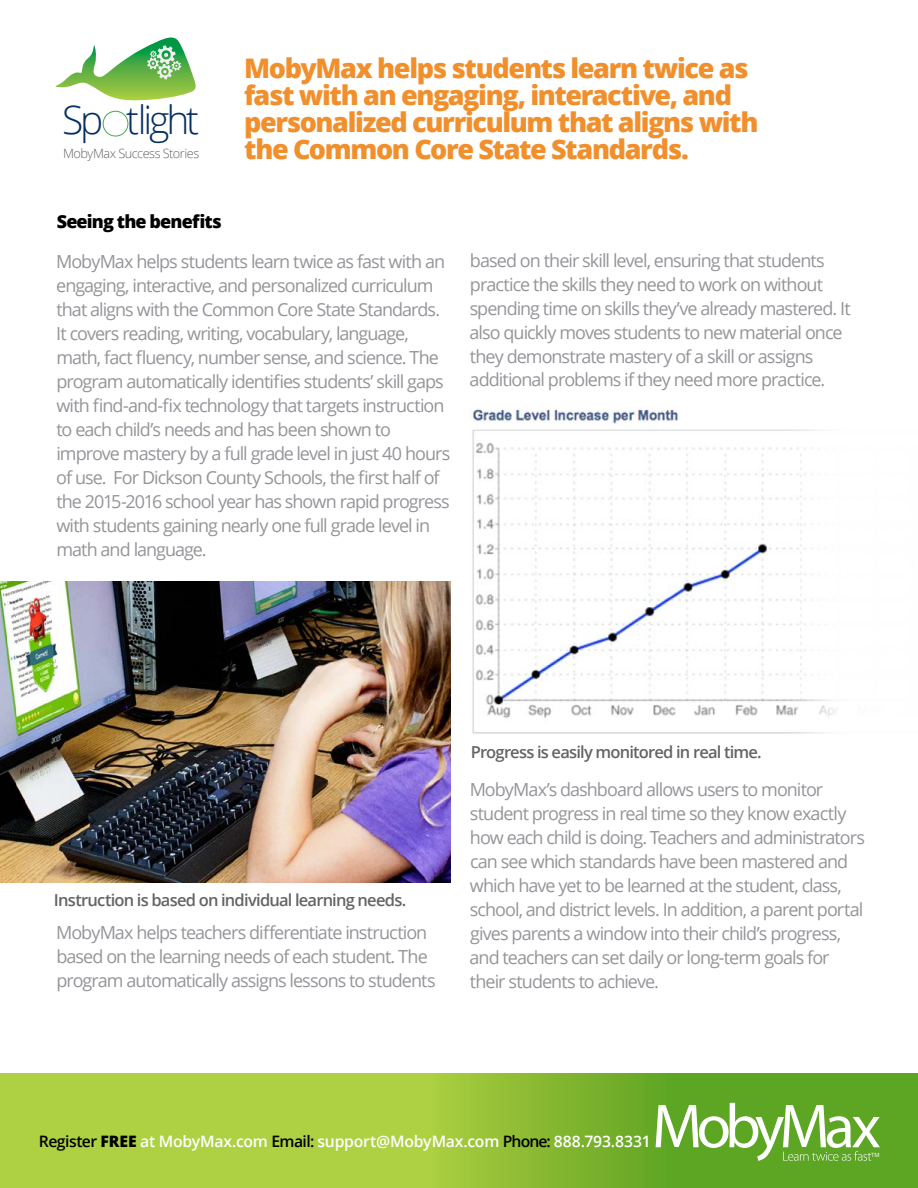
<style>
.page{position:relative;width:918px;height:1188px;background:#fff}
.page>*{position:absolute;margin:0;border:0;box-sizing:border-box;transform-origin:0 0}
.t1{font:300 39px "Open Sans";letter-spacing:-.08em;color:#052f61}
.t2{font:800 27px/27px "Open Sans";letter-spacing:-.05em;color:#f18f2c}
.t3{font:18px/24px "Open Sans";letter-spacing:-.055em;color:#949599}
.t4{font:800 18px "Open Sans";letter-spacing:-.045em;color:#000}
.t5{font:600 16.5px "Open Sans";letter-spacing:-.05em;color:#636466}
.t6{font:600 15.75px "Open Sans";letter-spacing:-.02em;color:#fff}
.t7{font:300 12.75px "Open Sans";letter-spacing:-.035em;color:#636466}
.t8{font:5.85px "Open Sans";color:#fff}
.s1{color:#000}
.s2{font-weight:800;color:#000}
</style>
<div class="page">
<div style="left:0;top:1074px;width:918px;height:114px;background:#add142"></div>
<svg style="left:286px;top:1073px;width:632px;height:115px"></svg>
<svg style="left:656px;top:1103px;width:224px;height:58px;background:#8bbf63"></svg>
<svg style="left:55px;top:38px;width:141px;height:63px"></svg>
<div style="left:103px;top:111px;width:25px;height:26px;border:1px solid #41ad49;border-radius:50%"></div>
<img style="left:0;top:581px;width:450px;height:301px">
<img style="left:467px;top:406px;width:370px;height:328px">
<h1 class="t1" style="left:62px;top:93px;width:139px">Spotlight</h1>
<p class="t7" style="left:63px;top:145px;width:138px">MobyMax Success Stories</p>
<h2 class="t2" style="left:244px;top:53px;width:516px">MobyMax helps students learn twice as fast with an engaging, interactive, and personalized curriculum that aligns with the Common Core State Standards.</h2>
<p class="t4" style="left:57px;top:207px;width:166px">Seeing the benefits</p>
<p class="t3" style="left:56px;top:249px;width:396px">MobyMax helps students learn twice as fast with an engaging, interactive, and personalized curriculum that aligns with the Common Core State Standards.<br>It covers reading, writing, vocabulary, language, math, fact fluency, number sense, and science. The program automatically identifies students’ skill gaps with find-and-fix technology that targets instruction to each child’s needs and has been shown to improve mastery by a full grade level in just 40 hours of use. For Dickson County Schools, the first half of the 2015-2016 school year has shown rapid progress with students gaining nearly one full grade level in math and language.</p>
<p class="t3" style="left:470px;top:248px;width:383px">based on their skill level, ensuring that students practice the skills they need to work on without spending time on skills they’ve already mastered. It also quickly moves students to new material once they demonstrate mastery of a skill or assigns additional problems if they need more practice.</p>
<p class="t5" style="left:54px;top:889px;width:354px">Instruction is based on individual learning needs.</p>
<p class="t3" style="left:56px;top:920px;width:381px">MobyMax helps teachers differentiate instruction based on the learning needs of each student. The program automatically assigns lessons to students</p>
<p class="t5" style="left:471px;top:741px;width:292px">Progress is easily monitored in real time.</p>
<p class="t3" style="left:470px;top:777px;width:397px">MobyMax’s dashboard allows users to monitor student progress in real time so they know exactly how each child is doing. Teachers and administrators can see which standards have been mastered and which have yet to be learned at the student, class, school, and district levels. In addition, a parent portal gives parents a window into their child’s progress, and teachers can set daily or long-term goals for their students to achieve.</p>
<p class="t6" style="left:39px;top:1131px;width:613px"><span class="s1">Register</span> <span class="s2">FREE</span> at MobyMax.com <span class="s1">Email:</span> support@MobyMax.com <span class="s1">Phone:</span> 888.793.8331</p>
<p class="t8" style="left:871px;top:1151px;width:10px">TM</p>
</div>
